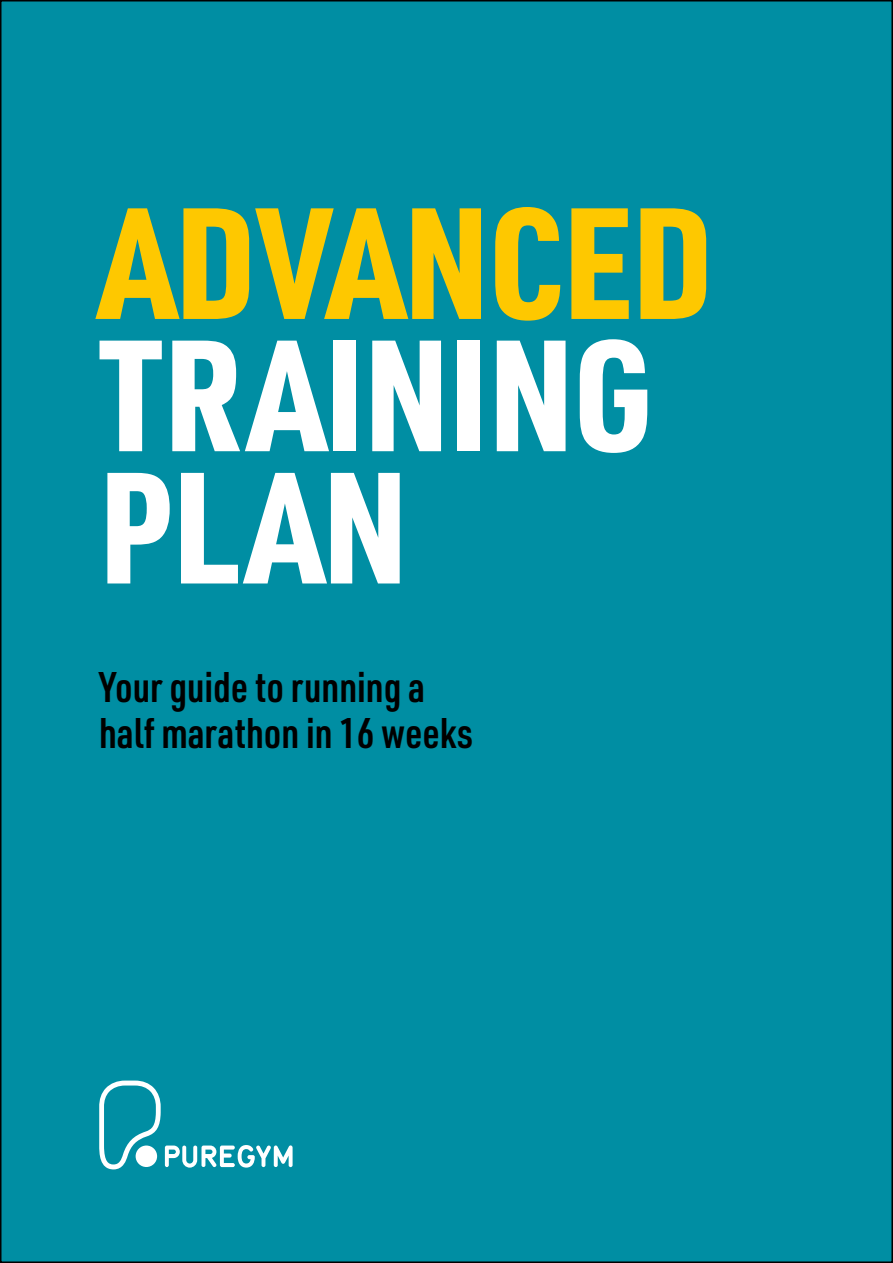
<style>
.page{position:relative;width:893px;height:1263px;background:#fff}
.page>*{position:absolute;margin:0;border:0;box-sizing:border-box;transform-origin:0 0}
.t1{font:900 154.8px/132.3px "URWDIN Cond";color:#fff}
.t2{font:900 154.8px "URWDIN Cond";color:#fec800}
.t3{font:600 42px/46.8px "URWDIN Cond";color:#000}
</style>
<div class="page">
<div style="left:1px;top:1px;width:891px;height:1261px;background:#008ea3"></div>
<svg style="left:99px;top:1080px;width:194px;height:89px"></svg>
<div style="left:136px;top:1145px;width:21px;height:22px;background:#fff;border-radius:50%"></div>
<h1 class="t2" style="left:99px;top:175px;width:615px">ADVANCED</h1>
<h1 class="t1" style="left:99px;top:332px;width:554px">TRAINING<br>PLAN</h1>
<p class="t3" style="left:99px;top:666px;width:375px">Your guide to running a half marathon in 16 weeks</p>
</div>
